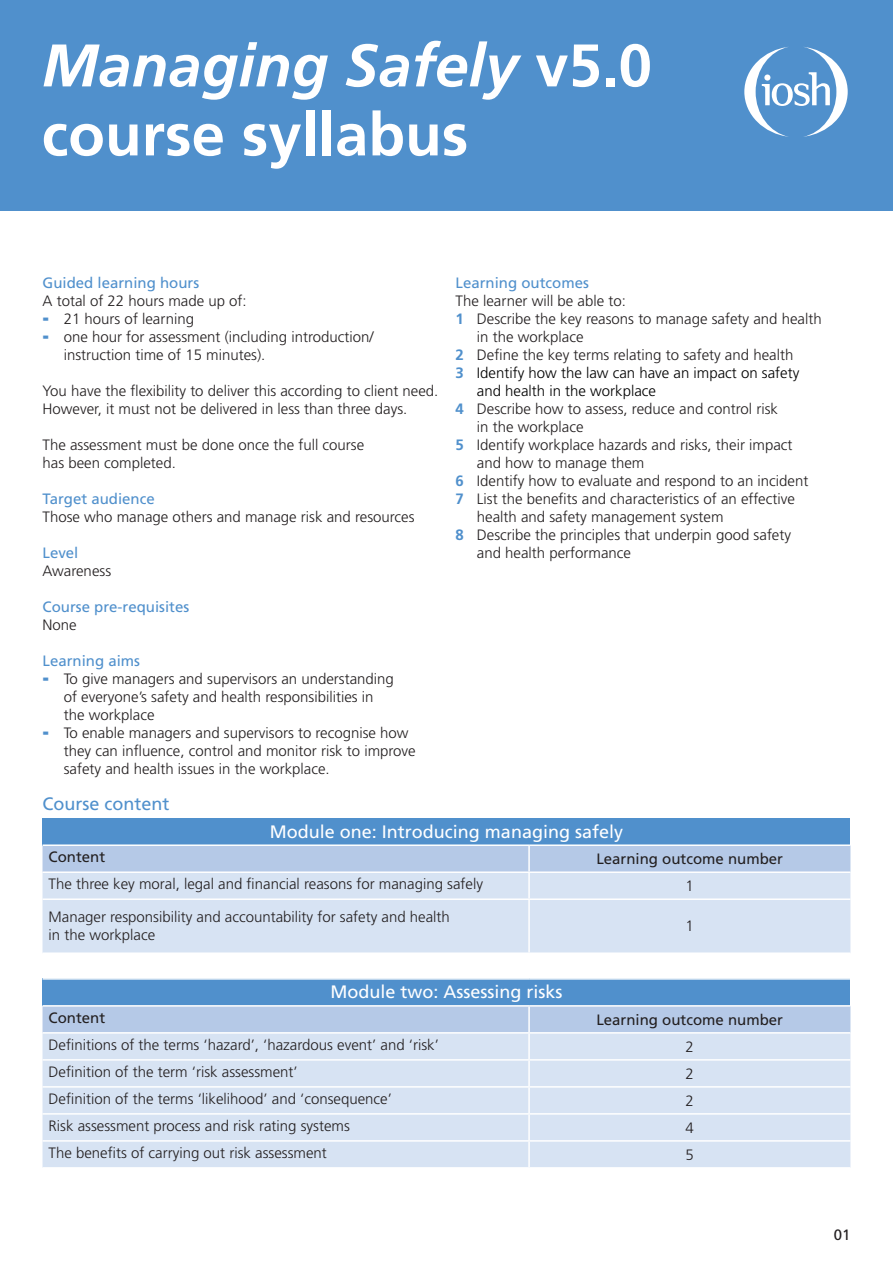
<style>
.page{position:relative;width:893px;height:1263px;background:#fff}
.page>*{position:absolute;margin:0;border:0;box-sizing:border-box;transform-origin:0 0}
._04_Title_46_50_FrBd{font:italic 700 60px "Frutiger";color:#fff}
._04_Title_46_50_FrBd-2{font:700 60px "Frutiger";color:#fff}
.Table_title{font:18px "Frutiger";color:#fff}
._07_Intro_copy_12_12{font:18px "Frutiger";color:#5090cc}
._10_Bullet_1st_Level{font:300 15px/18px "Frutiger";color:#231f20}
._09_Body_copy_10_12{font:300 15px/18px "Frutiger";color:#231f20}
.Table_body_copy{font:300 15px/18px "Frutiger";color:#231f20}
._08_Subhead_10_12_Fr{font:15px "Frutiger";color:#5090cc}
._10_Bullet_1st_Level-2{font:300 15px/18px "Frutiger";color:#000}
.Table_centred_sub_ti{font:15px "Frutiger";color:#231f20}
.Table_subtitle{font:15px "Frutiger";color:#231f20}
.Table_centred_body_c{font:300 15px "Frutiger";color:#231f20}
.Table_centred_body_c-2{font:15px "Frutiger";color:#231f20}
.s1{font-style:normal}
.s2{font-weight:900;font-size:18px;color:#5090cc}
.s3{font-weight:700;color:#5090cc}
</style>
<div class="page">
<div style="left:0;top:0;width:893px;height:210px;background:#5090cc"></div>
<div style="left:43px;top:818px;width:807px;height:27px;background:#5090cc"></div>
<div style="left:43px;top:846px;width:807px;height:25px;background:#b5c9e7"></div>
<div style="left:43px;top:873px;width:807px;height:79px;background:#d7e3f3"></div>
<hr style="left:43px;top:844px;width:486px;height:2px;background:#fff">
<hr style="left:529px;top:844px;width:321px;height:2px;background:#fff">
<hr style="left:528px;top:846px;width:2px;height:25px;background:#fff">
<hr style="left:528px;top:873px;width:2px;height:25px;background:#fff">
<hr style="left:43px;top:898px;width:486px;height:2px;background:#fff">
<hr style="left:529px;top:898px;width:321px;height:2px;background:#fff">
<hr style="left:528px;top:900px;width:2px;height:52px;background:#fff">
<div style="left:43px;top:979px;width:807px;height:27px;background:#5090cc"></div>
<div style="left:43px;top:1007px;width:807px;height:25px;background:#b5c9e7"></div>
<div style="left:43px;top:1034px;width:807px;height:133px;background:#d7e3f3"></div>
<hr style="left:43px;top:978px;width:486px;height:2px;background:#fff">
<hr style="left:529px;top:978px;width:321px;height:2px;background:#fff">
<hr style="left:43px;top:1005px;width:486px;height:2px;background:#fff">
<hr style="left:529px;top:1005px;width:321px;height:2px;background:#fff">
<hr style="left:528px;top:1007px;width:2px;height:25px;background:#fff">
<hr style="left:528px;top:1034px;width:2px;height:25px;background:#fff">
<hr style="left:43px;top:1059px;width:486px;height:2px;background:#fff">
<hr style="left:529px;top:1059px;width:321px;height:2px;background:#fff">
<hr style="left:528px;top:1061px;width:2px;height:25px;background:#fff">
<hr style="left:43px;top:1086px;width:486px;height:2px;background:#fff">
<hr style="left:529px;top:1086px;width:321px;height:2px;background:#fff">
<hr style="left:528px;top:1088px;width:2px;height:25px;background:#fff">
<hr style="left:43px;top:1113px;width:486px;height:2px;background:#fff">
<hr style="left:529px;top:1113px;width:321px;height:2px;background:#fff">
<hr style="left:528px;top:1115px;width:2px;height:25px;background:#fff">
<hr style="left:43px;top:1140px;width:486px;height:2px;background:#fff">
<hr style="left:529px;top:1140px;width:321px;height:2px;background:#fff">
<hr style="left:528px;top:1142px;width:2px;height:25px;background:#fff">
<svg style="left:744px;top:47px;width:104px;height:90px"></svg>
<p class="_04_Title_46_50_FrBd" style="left:42px;top:30px;width:612px">Managing Safely <span class="s1">v5.0</span></p>
<p class="_04_Title_46_50_FrBd-2" style="left:42px;top:99px;width:428px">course syllabus</p>
<p class="_08_Subhead_10_12_Fr" style="left:43px;top:274px;width:158px">Guided learning hours</p>
<p class="_09_Body_copy_10_12" style="left:43px;top:292px;width:206px">A total of 22 hours made up of:</p>
<p class="_10_Bullet_1st_Level" style="left:43px;top:310px;width:153px"><span class="s2">-</span> 21 hours of learning</p>
<p class="_10_Bullet_1st_Level" style="left:64px;top:328px;width:311px;text-indent:-21px"><span class="s2">-</span> one hour for assessment (including introduction/ instruction time of 15 minutes).</p>
<p class="_09_Body_copy_10_12" style="left:43px;top:382px;width:397px">You have the flexibility to deliver this according to client need.<br>However, it must not be delivered in less than three days.</p>
<p class="_09_Body_copy_10_12" style="left:43px;top:436px;width:323px">The assessment must be done once the full course has been completed.</p>
<p class="_08_Subhead_10_12_Fr" style="left:43px;top:490px;width:114px">Target audience</p>
<p class="_09_Body_copy_10_12" style="left:43px;top:508px;width:374px">Those who manage others and manage risk and resources</p>
<p class="_08_Subhead_10_12_Fr" style="left:43px;top:544px;width:37px">Level</p>
<p class="_09_Body_copy_10_12" style="left:43px;top:562px;width:70px">Awareness</p>
<p class="_08_Subhead_10_12_Fr" style="left:43px;top:598px;width:148px">Course pre-requisites</p>
<p class="_09_Body_copy_10_12" style="left:43px;top:616px;width:36px">None</p>
<p class="_08_Subhead_10_12_Fr" style="left:43px;top:652px;width:99px">Learning aims</p>
<p class="_10_Bullet_1st_Level" style="left:64px;top:670px;width:332px;text-indent:-21px"><span class="s2">-</span> To give managers and supervisors an understanding of everyone’s safety and health responsibilities in the workplace</p>
<p class="_10_Bullet_1st_Level" style="left:64px;top:724px;width:354px;text-indent:-21px"><span class="s2">-</span> To enable managers and supervisors to recognise how they can influence, control and monitor risk to improve safety and health issues in the workplace.</p>
<p class="_07_Intro_copy_12_12" style="left:43px;top:793px;width:129px">Course content</p>
<p class="_08_Subhead_10_12_Fr" style="left:456px;top:274px;width:135px">Learning outcomes</p>
<p class="_09_Body_copy_10_12" style="left:456px;top:292px;width:172px">The learner will be able to:</p>
<p class="_10_Bullet_1st_Level" style="left:477px;top:310px;width:346px;text-indent:-21px"><span class="s3">1</span> Describe the key reasons to manage safety and health in the workplace</p>
<p class="_10_Bullet_1st_Level" style="left:456px;top:346px;width:339px"><span class="s3">2</span> Define the key terms relating to safety and health</p>
<p class="_10_Bullet_1st_Level-2" style="left:477px;top:364px;width:324px;text-indent:-21px"><span class="s3">3</span> Identify how the law can have an impact on safety and health in the workplace</p>
<p class="_10_Bullet_1st_Level" style="left:477px;top:400px;width:303px;text-indent:-21px"><span class="s3">4</span> Describe how to assess, reduce and control risk in the workplace</p>
<p class="_10_Bullet_1st_Level" style="left:477px;top:436px;width:317px;text-indent:-21px"><span class="s3">5</span> Identify workplace hazards and risks, their impact and how to manage them</p>
<p class="_10_Bullet_1st_Level" style="left:456px;top:472px;width:354px"><span class="s3">6</span> Identify how to evaluate and respond to an incident</p>
<p class="_10_Bullet_1st_Level" style="left:477px;top:490px;width:320px;text-indent:-21px"><span class="s3">7</span> List the benefits and characteristics of an effective health and safety management system</p>
<p class="_10_Bullet_1st_Level" style="left:477px;top:526px;width:316px;text-indent:-21px"><span class="s3">8</span> Describe the principles that underpin good safety and health performance</p>
<p class="Table_title" style="left:270px;top:821px;width:355px">Module one: Introducing managing safely</p>
<p class="Table_subtitle" style="left:49px;top:848px;width:58px">Content</p>
<p class="Table_centred_sub_ti" style="left:596px;top:850px;width:188px">Learning outcome number</p>
<p class="Table_body_copy" style="left:49px;top:875px;width:436px">The three key moral, legal and financial reasons for managing safely</p>
<p class="Table_centred_body_c" style="left:686px;top:878px;width:10px">1</p>
<p class="Table_body_copy" style="left:49px;top:908px;width:403px">Manager responsibility and accountability for safety and health in the workplace</p>
<p class="Table_centred_body_c" style="left:686px;top:917px;width:10px">1</p>
<p class="Table_title" style="left:330px;top:981px;width:234px">Module two: Assessing risks</p>
<p class="Table_subtitle" style="left:49px;top:1009px;width:58px">Content</p>
<p class="Table_centred_sub_ti" style="left:596px;top:1011px;width:188px">Learning outcome number</p>
<p class="_10_Bullet_1st_Level" style="left:49px;top:1036px;width:392px">Definitions of the terms ‘hazard’, ‘hazardous event’ and ‘risk’</p>
<p class="Table_centred_body_c" style="left:686px;top:1038px;width:10px">2</p>
<p class="_10_Bullet_1st_Level" style="left:49px;top:1063px;width:251px">Definition of the term ‘risk assessment’</p>
<p class="Table_centred_body_c" style="left:686px;top:1065px;width:10px">2</p>
<p class="_10_Bullet_1st_Level" style="left:49px;top:1090px;width:345px">Definition of the terms ‘likelihood’ and ‘consequence’</p>
<p class="Table_centred_body_c" style="left:686px;top:1092px;width:10px">2</p>
<p class="_10_Bullet_1st_Level" style="left:49px;top:1117px;width:303px">Risk assessment process and risk rating systems</p>
<p class="Table_centred_body_c" style="left:686px;top:1119px;width:10px">4</p>
<p class="_10_Bullet_1st_Level" style="left:49px;top:1144px;width:280px">The benefits of carrying out risk assessment</p>
<p class="Table_centred_body_c" style="left:686px;top:1146px;width:10px">5</p>
<p class="Table_centred_body_c-2" style="left:834px;top:1226px;width:18px">01</p>
</div>
